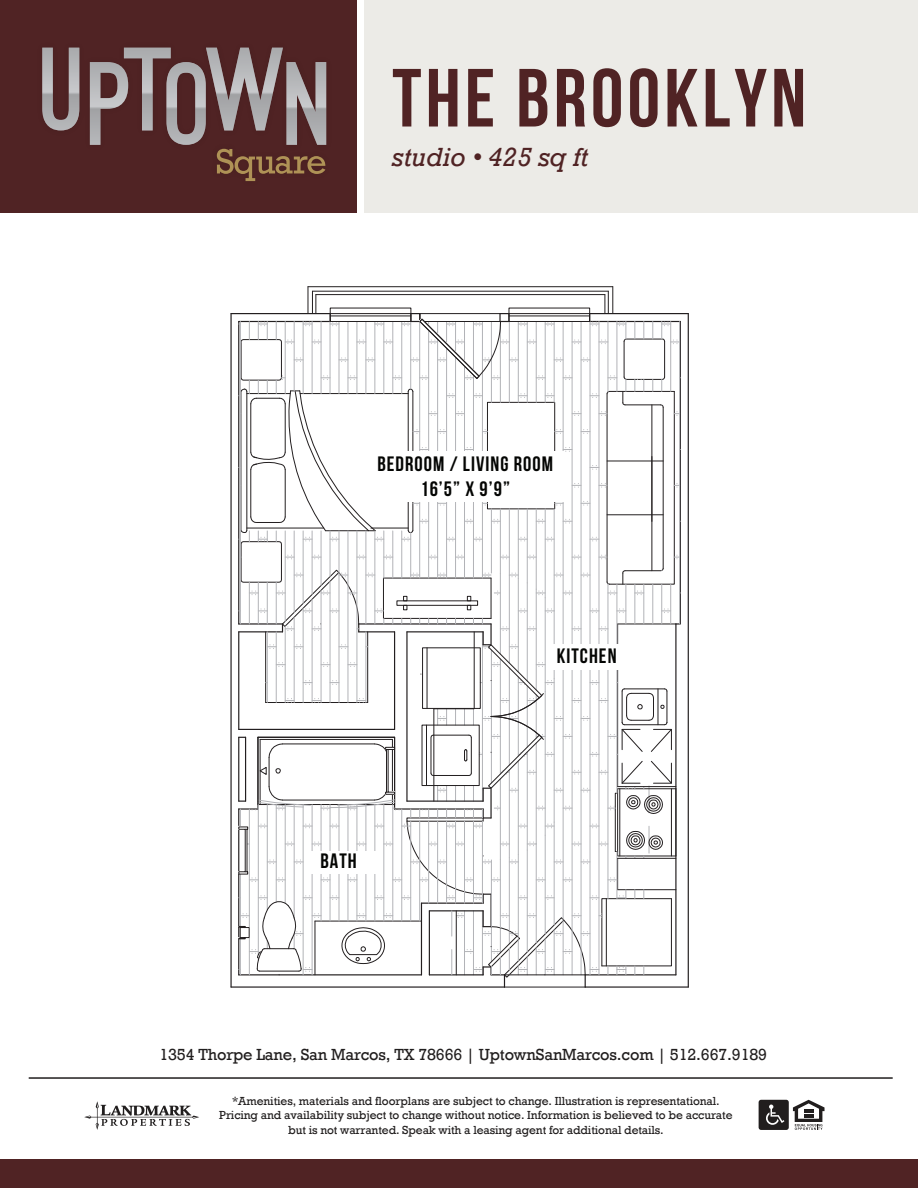
<style>
.page{position:relative;width:918px;height:1188px;background:#fff}
.page>*{position:absolute;margin:0;border:0;box-sizing:border-box;transform-origin:0 0}
.t1{font:82.35px "Bebas Neue";letter-spacing:.05em;color:#502324}
.t2{font:italic 27px "Rockwell";color:#502324}
.t3{font:20.85px/25px "Bebas Neue";letter-spacing:.05em;color:#040503;text-align:center}
.t4{font:16.5px "Rockwell";letter-spacing:-.01em;color:#211e1e}
.t5{font:12px/14.4px "Rockwell";letter-spacing:-.01em;color:#211e1e;text-align:center}
</style>
<div class="page">
<div style="left:0;top:0;width:356px;height:212px;background:#502324"></div>
<hr style="left:29px;top:1077px;width:864px;height:2px;background:#211e1e">
<svg style="left:759px;top:1100px;width:66px;height:30px"></svg>
<svg style="left:84px;top:1101px;width:115px;height:29px"></svg>
<div style="left:0;top:1159px;width:918px;height:29px;background:#502324"></div>
<div style="left:364px;top:0;width:554px;height:212px;background:#ecebe7"></div>
<img style="left:42px;top:47px;width:285px;height:98px">
<svg style="left:42px;top:48px;width:37px;height:82px"></svg>
<svg style="left:90px;top:48px;width:236px;height:133px"></svg>
<hr style="left:308px;top:286px;width:305px;height:1px;background:#231f20">
<hr style="left:231px;top:986px;width:273px;height:2px;background:#231f20">
<hr style="left:585px;top:986px;width:103px;height:2px;background:#231f20">
<hr style="left:231px;top:313px;width:99px;height:1px;background:#231f20">
<hr style="left:590px;top:313px;width:98px;height:1px;background:#231f20">
<hr style="left:688px;top:314px;width:1px;height:673px;background:#231f20">
<hr style="left:504px;top:987px;width:81px;height:1px;background:#231f20">
<hr style="left:230px;top:314px;width:2px;height:673px;background:#231f20">
<svg style="left:238px;top:287px;width:444px;height:700px"></svg>
<div style="left:371px;top:452px;width:194px;height:50px;background:#fff"></div>
<div style="left:546px;top:644px;width:81px;height:25px;background:#fff"></div>
<div style="left:307px;top:851px;width:69px;height:22px;background:#fff"></div>
<h1 class="t1" style="left:392px;top:53px;width:416px">THE BROOKLYN</h1>
<h2 class="t2" style="left:392px;top:141px;width:198px">studio • 425 sq ft</h2>
<h3 class="t3" style="left:377px;top:451px;width:177px">BEDROOM / LIVING ROOM<br>16’5” X 9’9”</h3>
<h3 class="t3" style="left:320px;top:848px;width:38px">BATH</h3>
<h3 class="t3" style="left:557px;top:643px;width:61px">KITCHEN</h3>
<h3 class="t4" style="left:159px;top:1045px;width:609px">1354 Thorpe Lane, San Marcos, TX 78666 | UptownSanMarcos.com | 512.667.9189</h3>
<p class="t5" style="left:219px;top:1094px;width:515px">*Amenities, materials and floorplans are subject to change. Illustration is representational.<br>Pricing and availability subject to change without notice. Information is believed to be accurate but is not warranted. Speak with a leasing agent for additional details.</p>
</div>
